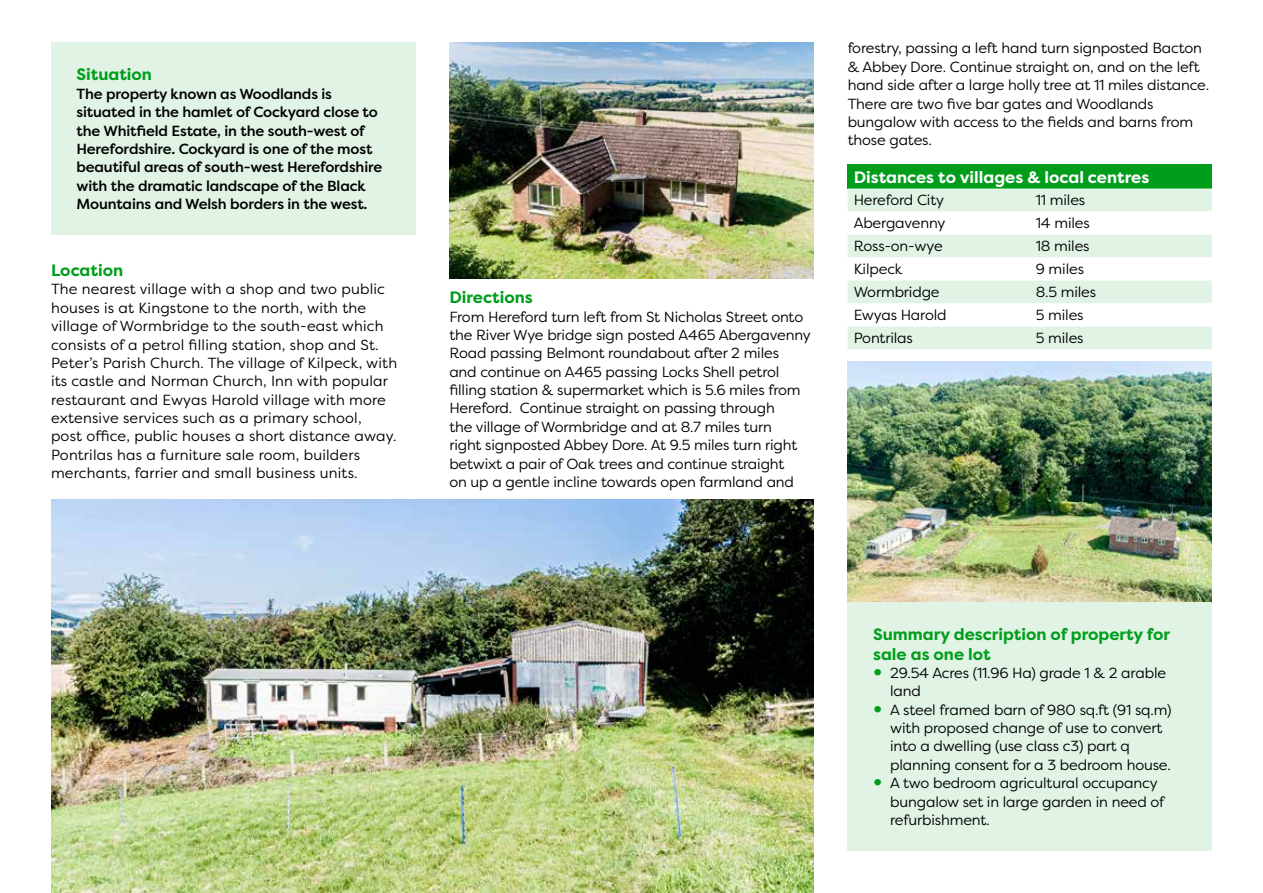
<style>
.page{position:relative;width:1263px;height:893px;background:#fff}
.page>*{position:absolute;margin:0;border:0;box-sizing:border-box;transform-origin:0 0}
.t1{font:700 16.5px/19.8px "Filson Pro";color:#009d1b}
.t2{font:700 16.5px "Filson Pro";color:#fff}
.t3{font:14.7px/18.3px "Filson Pro";letter-spacing:-.01em;color:#000}
.t4{font:14.7px/18.3px "Filson Pro";letter-spacing:.01em;color:#000}
.t5{font:500 14.7px/18.3px "Filson Pro";letter-spacing:-.01em;color:#000}
.s1{font-weight:800;font-size:22.5px;color:#009d1b}
</style>
<div class="page">
<img style="left:51px;top:500px;width:763px;height:393px">
<img style="left:848px;top:362px;width:364px;height:240px">
<div style="left:51px;top:43px;width:364px;height:192px;background:#e0f3e4"></div>
<div style="left:848px;top:602px;width:364px;height:248px;background:#e0f3e4"></div>
<div style="left:848px;top:164px;width:364px;height:24px;background:#009d1b"></div>
<div style="left:848px;top:188px;width:364px;height:161px;background:#e0f3e4"></div>
<svg style="left:848px;top:211px;width:364px;height:115px"></svg>
<img style="left:449px;top:43px;width:365px;height:236px">
<p class="t1" style="left:77px;top:65px;width:77px">Situation</p>
<p class="t5" style="left:77px;top:84px;width:307px">The property known as Woodlands is situated in the hamlet of Cockyard close to the Whitfield Estate, in the south-west of Herefordshire. Cockyard is one of the most beautiful areas of south-west Herefordshire with the dramatic landscape of the Black Mountains and Welsh borders in the west.</p>
<p class="t1" style="left:51px;top:261px;width:74px">Location</p>
<p class="t4" style="left:51px;top:280px;width:348px">The nearest village with a shop and two public houses is at Kingstone to the north, with the village of Wormbridge to the south-east which consists of a petrol filling station, shop and St.<br>Peter’s Parish Church. The village of Kilpeck, with its castle and Norman Church, Inn with popular restaurant and Ewyas Harold village with more extensive services such as a primary school,<br>post office, public houses a short distance away.<br>Pontrilas has a furniture sale room, builders merchants, farrier and small business units.</p>
<p class="t1" style="left:449px;top:288px;width:85px">Directions</p>
<p class="t3" style="left:449px;top:307px;width:363px">From Hereford turn left from St Nicholas Street onto the River Wye bridge sign posted A465 Abergavenny Road passing Belmont roundabout after 2 miles<br>and continue on A465 passing Locks Shell petrol filling station &amp; supermarket which is 5.6 miles from Hereford. Continue straight on passing through<br>the village of Wormbridge and at 8.7 miles turn<br>right signposted Abbey Dore. At 9.5 miles turn right betwixt a pair of Oak trees and continue straight<br>on up a gentle incline towards open farmland and</p>
<p class="t3" style="left:848px;top:39px;width:363px">forestry, passing a left hand turn signposted Bacton &amp; Abbey Dore. Continue straight on, and on the left hand side after a large holly tree at 11 miles distance.<br>There are two five bar gates and Woodlands bungalow with access to the fields and barns from those gates.</p>
<p class="t2" style="left:854px;top:166px;width:297px">Distances to villages &amp; local centres</p>
<p class="t3" style="left:854px;top:191px;width:92px">Hereford City</p>
<p class="t3" style="left:1036px;top:191px;width:51px">11 miles</p>
<p class="t3" style="left:854px;top:214px;width:93px">Abergavenny</p>
<p class="t3" style="left:1036px;top:214px;width:55px">14 miles</p>
<p class="t3" style="left:854px;top:237px;width:91px">Ross-on-wye</p>
<p class="t3" style="left:1036px;top:237px;width:55px">18 miles</p>
<p class="t3" style="left:854px;top:260px;width:50px">Kilpeck</p>
<p class="t3" style="left:1036px;top:260px;width:50px">9 miles</p>
<p class="t3" style="left:854px;top:283px;width:87px">Wormbridge</p>
<p class="t3" style="left:1036px;top:283px;width:62px">8.5 miles</p>
<p class="t3" style="left:854px;top:306px;width:94px">Ewyas Harold</p>
<p class="t3" style="left:1036px;top:306px;width:49px">5 miles</p>
<p class="t3" style="left:854px;top:329px;width:61px">Pontrilas</p>
<p class="t3" style="left:1036px;top:329px;width:49px">5 miles</p>
<p class="t1" style="left:873px;top:624px;width:298px">Summary description of property for sale as one lot</p>
<p class="t3" style="left:890px;top:663px;width:277px;text-indent:-17px"><span class="s1">•</span> 29.54 Acres (11.96 Ha) grade 1 &amp; 2 arable land</p>
<p class="t3" style="left:890px;top:700px;width:283px;text-indent:-17px"><span class="s1">•</span> A steel framed barn of 980 sq.ft (91 sq.m) with proposed change of use to convert into a dwelling (use class c3) part q planning consent for a 3 bedroom house.</p>
<p class="t3" style="left:890px;top:773px;width:276px;text-indent:-17px"><span class="s1">•</span> A two bedroom agricultural occupancy bungalow set in large garden in need of refurbishment.</p>
</div>
